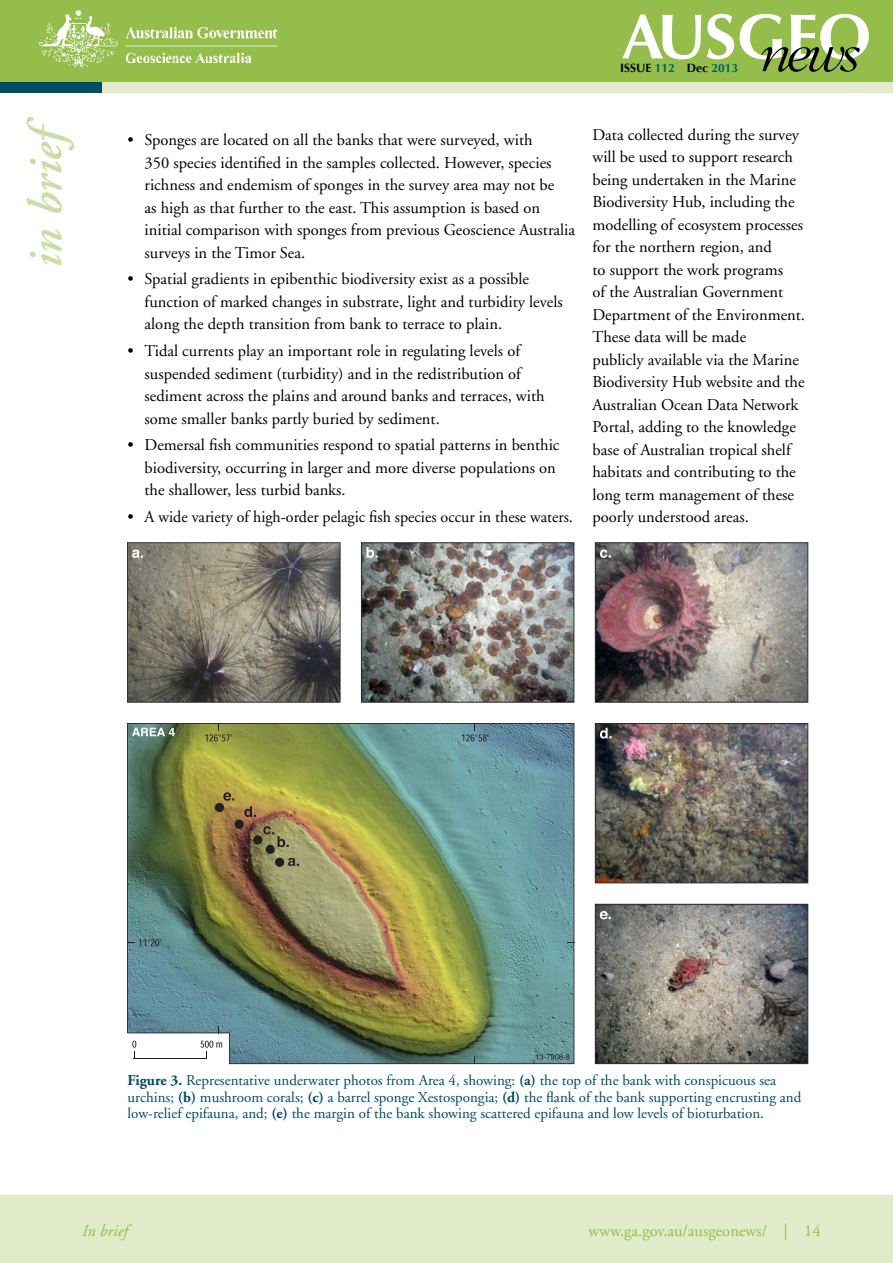
<style>
.page{position:relative;width:893px;height:1263px;background:#fff}
.page>*{position:absolute;margin:0;border:0;box-sizing:border-box;transform-origin:0 0}
.t1{font:italic 600 48px "Adobe Garamond";color:#c9dea5}
.P_body{font:16.5px/22.5px "Adobe Garamond";color:#000}
.t2{font:16.5px "Adobe Garamond";color:#94bd4b}
.t3{font:italic 16.5px "Adobe Garamond";color:#94bd4b}
.P_caption{font:15px/16.5px "Adobe Garamond";color:#004c64}
.t4{font:700 12px "Optima";color:#94bd4b}
.s1{color:#000}
.s2{color:#00655c}
.s3{font-weight:700}
</style>
<div class="page">
<div style="left:0;top:13px;width:893px;height:80px;background:#dfebc9"></div>
<div style="left:0;top:11px;width:102px;height:82px;background:#004c64"></div>
<div style="left:0;top:0;width:893px;height:82px;background:#94bd4b"></div>
<div style="left:0;top:1195px;width:893px;height:68px;background:#dfebc9"></div>
<svg style="left:622px;top:14px;width:79px;height:45px"></svg>
<svg style="left:707px;top:14px;width:27px;height:45px"></svg>
<svg style="left:740px;top:14px;width:129px;height:58px"></svg>
<img style="left:39px;top:10px;width:239px;height:58px">
<svg style="left:229px;top:542px;width:580px;height:523px"></svg>
<img style="left:127px;top:723px;width:447px;height:341px">
<img style="left:127px;top:542px;width:681px;height:161px">
<svg style="left:536px;top:1054px;width:34px;height:5px"></svg>
<img style="left:595px;top:723px;width:213px;height:160px">
<svg style="left:595px;top:904px;width:213px;height:160px;background:#83807b"></svg>
<h1 class="t1" style="left:20px;top:268px;width:159px;rotate:-90deg">in brief</h1>
<p class="t4" style="left:532px;top:61px;width:208px">AUSGEO NEWS <span class="s1">ISSUE</span> <span class="s2">112</span> <span class="s1">Dec</span> <span class="s2">2013</span></p>
<p class="P_body" style="left:145px;top:129px;width:432px;text-indent:-17px">• Sponges are located on all the banks that were surveyed, with<br>350 species identified in the samples collected. However, species richness and endemism of sponges in the survey area may not be<br>as high as that further to the east. This assumption is based on initial comparison with sponges from previous Geoscience Australia surveys in the Timor Sea.</p>
<p class="P_body" style="left:145px;top:268px;width:420px;text-indent:-17px">• Spatial gradients in epibenthic biodiversity exist as a possible function of marked changes in substrate, light and turbidity levels along the depth transition from bank to terrace to plain.</p>
<p class="P_body" style="left:145px;top:340px;width:402px;text-indent:-17px">• Tidal currents play an important role in regulating levels of suspended sediment (turbidity) and in the redistribution of sediment across the plains and around banks and terraces, with some smaller banks partly buried by sediment.</p>
<p class="P_body" style="left:145px;top:434px;width:416px;text-indent:-17px">• Demersal fish communities respond to spatial patterns in benthic biodiversity, occurring in larger and more diverse populations on the shallower, less turbid banks.</p>
<p class="P_body" style="left:128px;top:506px;width:447px">• A wide variety of high-order pelagic fish species occur in these waters.</p>
<p class="P_body" style="left:592px;top:124px;width:214px">Data collected during the survey will be used to support research being undertaken in the Marine<br>Biodiversity Hub, including the modelling of ecosystem processes for the northern region, and<br>to support the work programs<br>of the Australian Government<br>Department of the Environment.<br>These data will be made<br>publicly available via the Marine<br>Biodiversity Hub website and the<br>Australian Ocean Data Network<br>Portal, adding to the knowledge base of Australian tropical shelf habitats and contributing to the long term management of these poorly understood areas.</p>
<p class="P_caption" style="left:128px;top:1073px;width:675px"><span class="s3">Figure 3.</span> Representative underwater photos from Area 4, showing: <span class="s3">(a)</span> the top of the bank with conspicuous sea urchins; <span class="s3">(b)</span> mushroom corals; <span class="s3">(c)</span> a barrel sponge Xestospongia; <span class="s3">(d)</span> the flank of the bank supporting encrusting and low-relief epifauna, and; <span class="s3">(e)</span> the margin of the bank showing scattered epifauna and low levels of bioturbation.</p>
<p class="t3" style="left:82px;top:1222px;width:47px">In brief</p>
<p class="t2" style="left:589px;top:1222px;width:234px">www.ga.gov.au/ausgeonews/ | 14</p>
</div>
